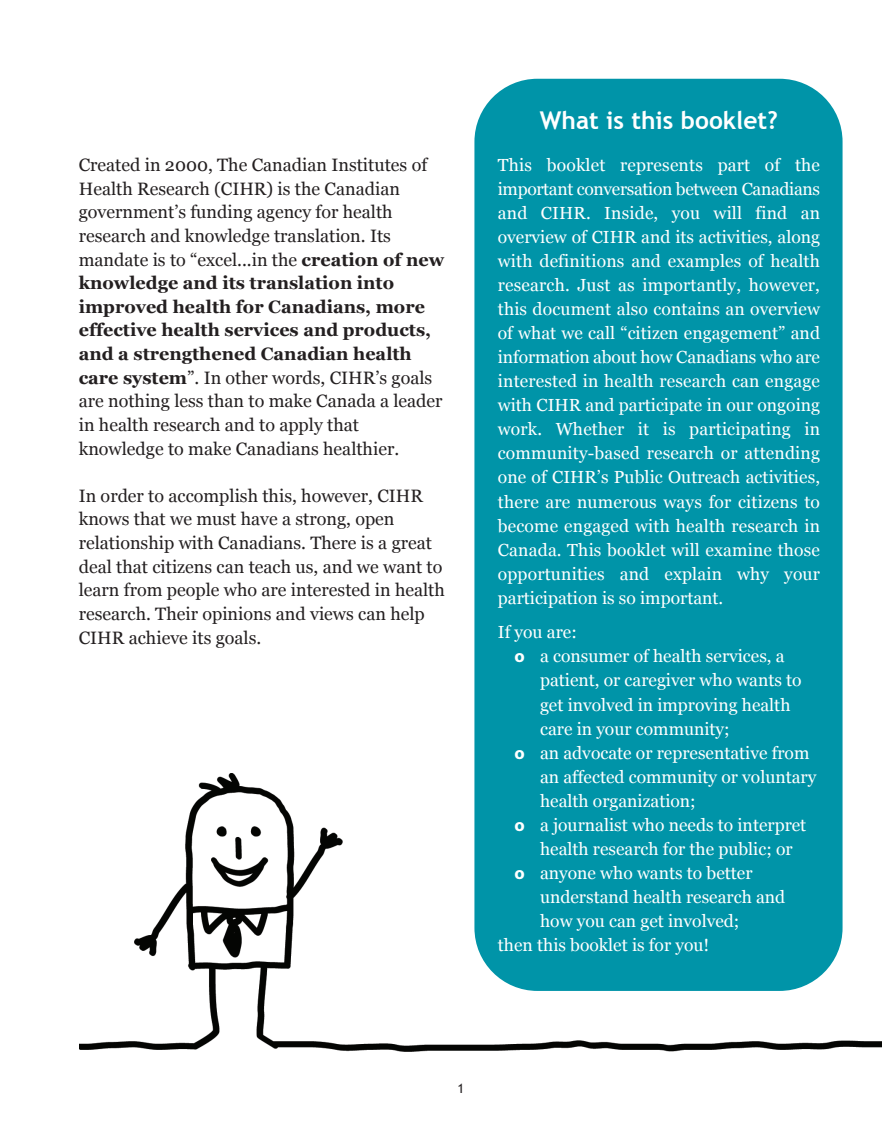
<style>
.page{position:relative;width:882px;height:1134px;background:#fff}
.page>*{position:absolute;margin:0;border:0;box-sizing:border-box;transform-origin:0 0}
.t1{font:700 24.5px "Trebuchet MS";color:#fff}
.t2{font:17.85px/23.6px "Georgia";color:#231f20}
.t3{font:17.5px/24.2px "Georgia";color:#fff;text-align:justify}
.t4{font:13.12px "Trebuchet MS";color:#231f20}
.s1{font-weight:700}
.s2{font-family:"Myriad Pro";font-weight:700;font-size:17.85px}
</style>
<div class="page">
<img style="left:79px;top:774px;width:803px;height:278px">
<div style="left:474px;top:79px;width:369px;height:912px;background:#0094a8;border-radius:63px"></div>
<p class="t2" style="left:79px;top:153px;width:367px">Created in 2000, The Canadian Institutes of Health Research (CIHR) is the Canadian government’s funding agency for health research and knowledge translation. Its mandate is to “excel...in the <span class="s1">creation of new knowledge and its translation into improved health for Canadians, more effective health services and products, and a strengthened Canadian health care system</span>”. In other words, CIHR’s goals are nothing less than to make Canada a leader in health research and to apply that knowledge to make Canadians healthier.</p>
<p class="t2" style="left:79px;top:484px;width:368px">In order to accomplish this, however, CIHR knows that we must have a strong, open relationship with Canadians. There is a great deal that citizens can teach us, and we want to learn from people who are interested in health research. Their opinions and views can help CIHR achieve its goals.</p>
<h1 class="t1" style="left:540px;top:106px;width:240px">What is this booklet?</h1>
<p class="t3" style="left:498px;top:152px;width:324px">This booklet represents part of the important conversation between Canadians and CIHR. Inside, you will find an overview of CIHR and its activities, along with definitions and examples of health research. Just as importantly, however, this document also contains an overview of what we call “citizen engagement” and information about how Canadians who are interested in health research can engage with CIHR and participate in our ongoing work. Whether it is participating in community-based research or attending one of CIHR’s Public Outreach activities, there are numerous ways for citizens to become engaged with health research in Canada. This booklet will examine those opportunities and explain why your participation is so important.</p>
<p class="t3" style="left:498px;top:620px;width:80px">If you are:</p>
<p class="t3" style="left:515px;top:644px;width:272px"><span class="s2">o</span> a consumer of health services, a</p>
<p class="t3" style="left:540px;top:668px;width:263px">patient, or caregiver who wants to</p>
<p class="t3" style="left:540px;top:692px;width:252px">get involved in improving health</p>
<p class="t3" style="left:540px;top:716px;width:191px">care in your community;</p>
<p class="t3" style="left:515px;top:740px;width:296px"><span class="s2">o</span> an advocate or representative from</p>
<p class="t3" style="left:540px;top:765px;width:278px">an affected community or voluntary</p>
<p class="t3" style="left:540px;top:789px;width:157px">health organization;</p>
<p class="t3" style="left:515px;top:813px;width:293px"><span class="s2">o</span> a journalist who needs to interpret</p>
<p class="t3" style="left:540px;top:837px;width:254px">health research for the public; or</p>
<p class="t3" style="left:515px;top:861px;width:240px"><span class="s2">o</span> anyone who wants to better</p>
<p class="t3" style="left:540px;top:885px;width:247px">understand health research and</p>
<p class="t3" style="left:540px;top:909px;width:201px">how you can get involved;</p>
<p class="t3" style="left:498px;top:933px;width:213px">then this booklet is for you!</p>
<p class="t4" style="left:457px;top:1081px;width:8px">1</p>
</div>
